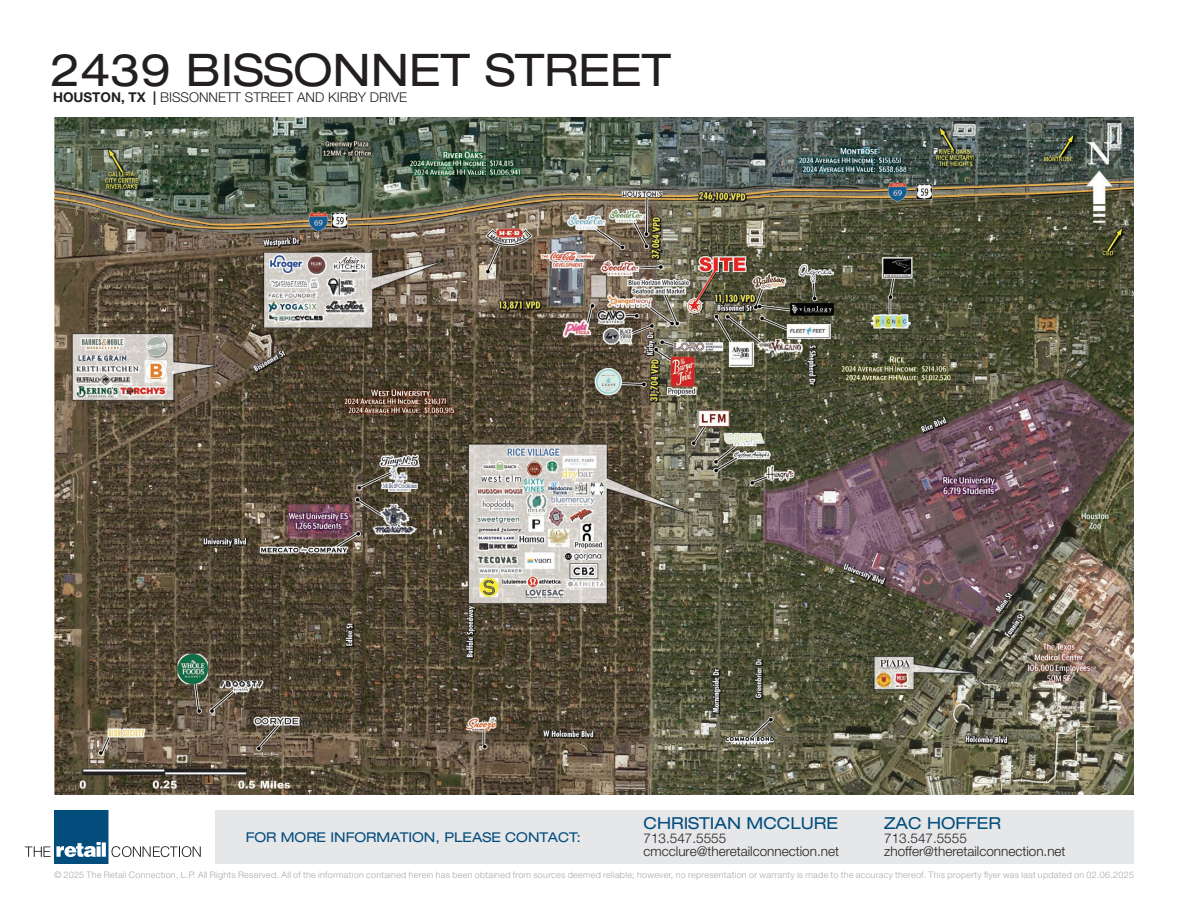
<style>
.page{position:relative;width:1188px;height:918px;background:#fff}
.page>*{position:absolute;margin:0;border:0;box-sizing:border-box;transform-origin:0 0}
.t1{font:expanded 45px "Helvetica Neue LT Std";color:#231f20}
.t2{font:expanded 16.5px "Helvetica Neue LT Std";color:#034d7d}
.t3{font:300 13.5px "Helvetica Neue LT Std";color:#231f20}
.t4{font:expanded 13.5px "Helvetica Neue LT Std";color:#034d7d}
.t5{font:300 9px "Helvetica Neue LT Std";letter-spacing:.03em;color:#a8a9ad}
.s1{font-weight:700}
</style>
<div class="page">
<svg style="left:25px;top:810px;width:176px;height:54px"></svg>
<div style="left:216px;top:810px;width:918px;height:54px;background:#e6e7e9"></div>
<img style="left:54px;top:117px;width:1080px;height:678px">
<p class="t1" style="left:51px;top:43px;width:622px">2439 BISSONNET STREET</p>
<p class="t3" style="left:53px;top:89px;width:356px"><span class="s1">HOUSTON, TX |</span> BISSONNETT STREET AND KIRBY DRIVE</p>
<p class="t4" style="left:246px;top:829px;width:337px">FOR MORE INFORMATION, PLEASE CONTACT:</p>
<p class="t2" style="left:644px;top:814px;width:196px">CHRISTIAN MCCLURE</p>
<p class="t3" style="left:644px;top:830px;width:84px">713.547.5555</p>
<p class="t3" style="left:644px;top:843px;width:197px">cmcclure@theretailconnection.net</p>
<p class="t2" style="left:884px;top:814px;width:118px">ZAC HOFFER</p>
<p class="t3" style="left:884px;top:830px;width:84px">713.547.5555</p>
<p class="t3" style="left:884px;top:843px;width:183px">zhoffer@theretailconnection.net</p>
<p class="t5" style="left:54px;top:869px;width:1082px">© 2025 The Retail Connection, L.P. All Rights Reserved. All of the information contained herein has been obtained from sources deemed reliable; however, no representation or warranty is made to the accuracy thereof. This property flyer was last updated on 02.06.2025</p>
</div>
